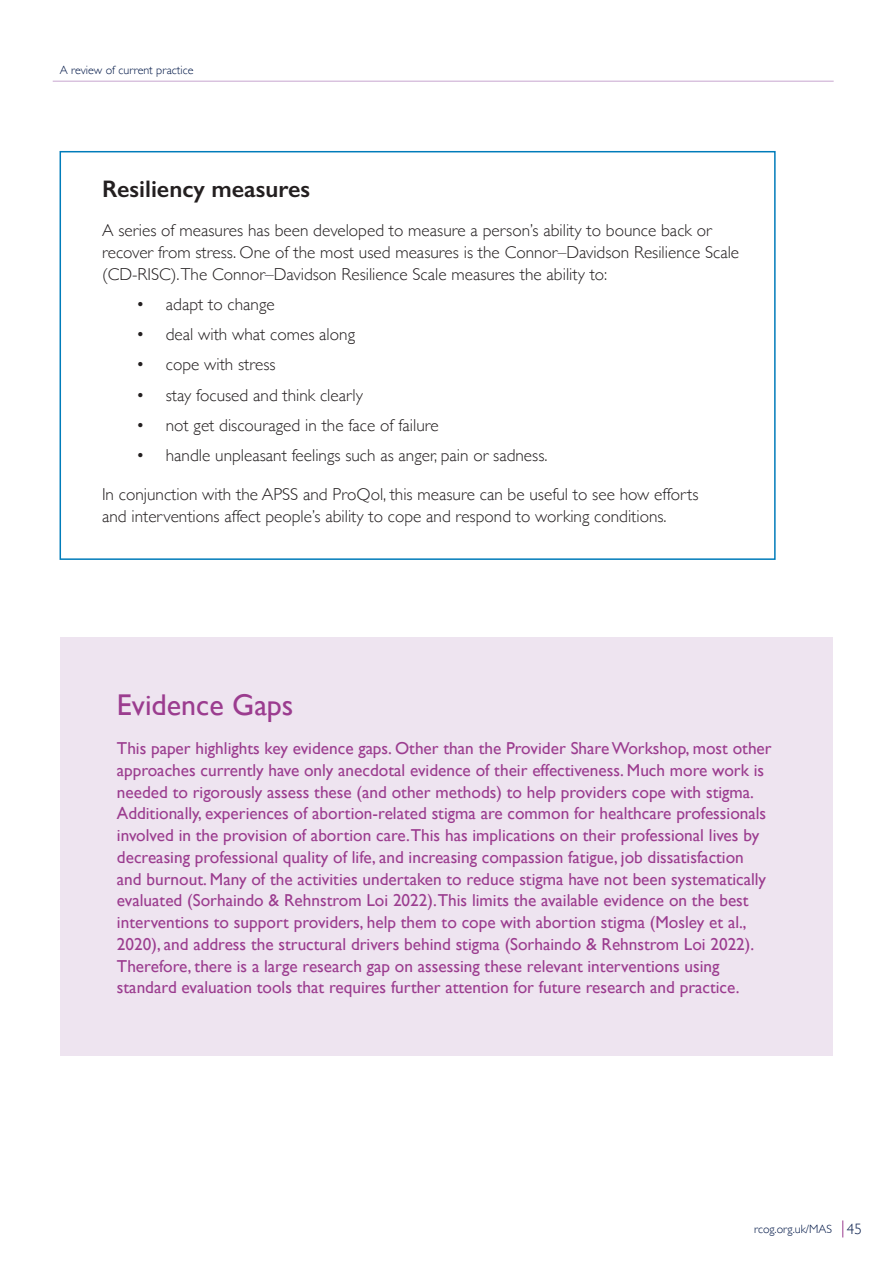
<style>
.page{position:relative;width:893px;height:1263px;background:#fff}
.page>*{position:absolute;margin:0;border:0;box-sizing:border-box;transform-origin:0 0}
.t1{font:30px "Gill Sans";color:#9b3c8f}
.Small_Header{font:600 24px "Gill Sans";color:#231f20}
.Body_Copy{font:17.25px/21.8px "Gill Sans";color:#9b3c8f}
.Body_Copy-2{font:300 17.25px/21.8px "Gill Sans";color:#231f20}
.t2{font:300 12px "Gill Sans";color:#001747}
.s1{font-size:15px}
</style>
<div class="page">
<svg style="left:842px;top:1220px;width:1px;height:17px"></svg>
<hr style="left:53px;top:81px;width:781px;height:1px;background:#c7a6cf">
<div style="left:60px;top:638px;width:773px;height:418px;background:#eee4f0"></div>
<div style="left:60px;top:151px;width:716px;height:409px;border:2px solid #007cba"></div>
<p class="t2" style="left:60px;top:61px;width:135px">A review of current practice</p>
<p class="Small_Header" style="left:102px;top:175px;width:210px">Resiliency measures</p>
<p class="Body_Copy-2" style="left:102px;top:219px;width:639px">A series of measures has been developed to measure a person’s ability to bounce back or recover from stress. One of the most used measures is the Connor–Davidson Resilience Scale (CD-RISC).The Connor–Davidson Resilience Scale measures the ability to:</p>
<p class="Body_Copy-2" style="left:136px;top:293px;width:140px">• adapt to change</p>
<p class="Body_Copy-2" style="left:136px;top:323px;width:220px">• deal with what comes along</p>
<p class="Body_Copy-2" style="left:136px;top:353px;width:141px">• cope with stress</p>
<p class="Body_Copy-2" style="left:136px;top:383px;width:228px">• stay focused and think clearly</p>
<p class="Body_Copy-2" style="left:136px;top:414px;width:304px">• not get discouraged in the face of failure</p>
<p class="Body_Copy-2" style="left:136px;top:444px;width:413px">• handle unpleasant feelings such as anger, pain or sadness.</p>
<p class="Body_Copy-2" style="left:102px;top:483px;width:598px">In conjunction with the APSS and ProQol, this measure can be useful to see how efforts and interventions affect people’s ability to cope and respond to working conditions.</p>
<p class="t1" style="left:117px;top:687px;width:178px">Evidence Gaps</p>
<p class="Body_Copy" style="left:117px;top:737px;width:656px">This paper highlights key evidence gaps. Other than the Provider Share Workshop, most other approaches currently have only anecdotal evidence of their effectiveness. Much more work is needed to rigorously assess these (and other methods) to help providers cope with stigma.<br>Additionally, experiences of abortion-related stigma are common for healthcare professionals involved in the provision of abortion care.This has implications on their professional lives by decreasing professional quality of life, and increasing compassion fatigue, job dissatisfaction and burnout. Many of the activities undertaken to reduce stigma have not been systematically evaluated (Sorhaindo &amp; Rehnstrom Loi 2022).This limits the available evidence on the best interventions to support providers, help them to cope with abortion stigma (Mosley et al., 2020), and address the structural drivers behind stigma (Sorhaindo &amp; Rehnstrom Loi 2022).<br>Therefore, there is a large research gap on assessing these relevant interventions using standard evaluation tools that requires further attention for future research and practice.</p>
<p class="t2" style="left:754px;top:1220px;width:109px">rcog.org.uk/MAS <span class="s1">45</span></p>
</div>
